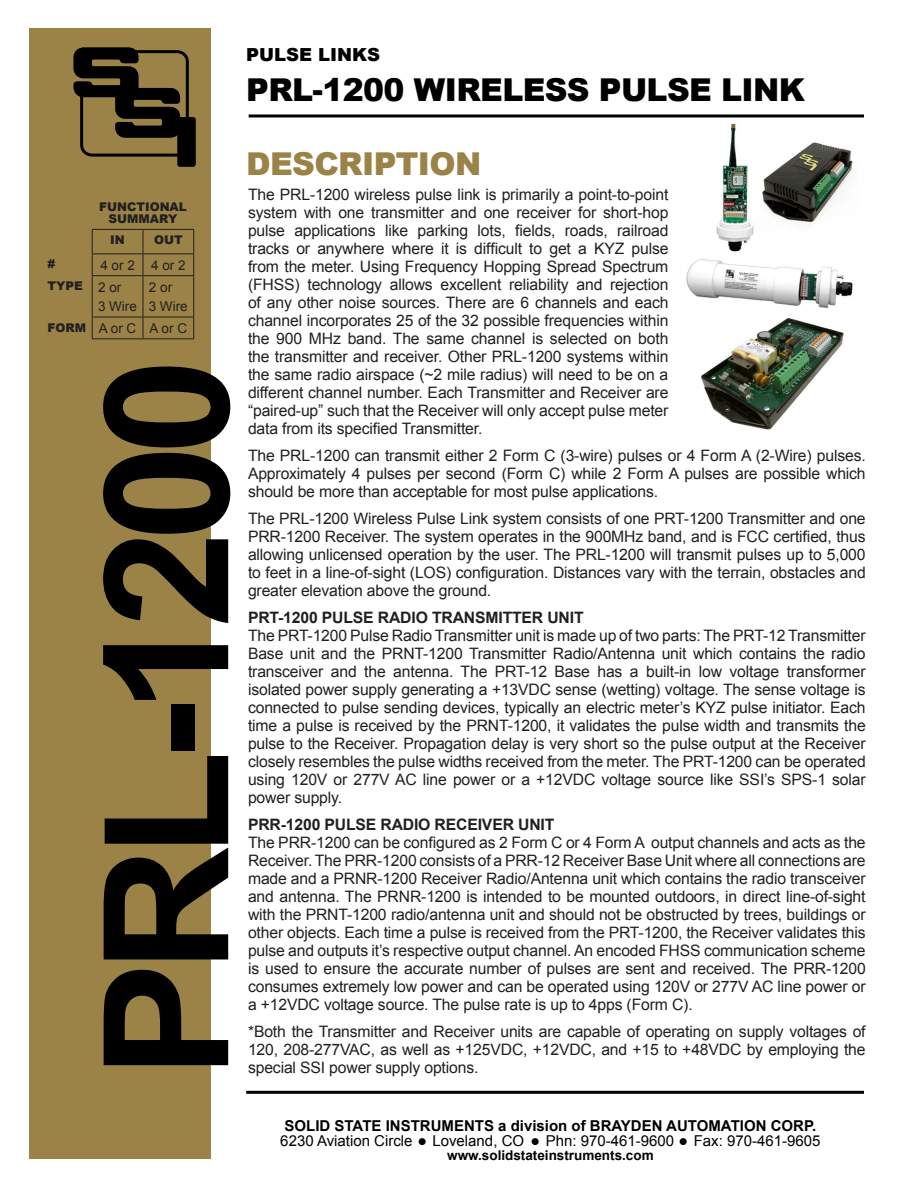
<style>
.page{position:relative;width:918px;height:1188px;background:#fff}
.page>*{position:absolute;margin:0;border:0;box-sizing:border-box;transform-origin:0 0}
.Body_Copy{font:700 174px "Arial";letter-spacing:-.06em;color:#000}
.Product_Name{font:900 31.5px "Arial";letter-spacing:-.02em;color:#000}
.Product_Name-2{font:900 31.5px "Arial";letter-spacing:-.02em;color:#9b8348}
.Title_Header{font:900 18px "Arial";color:#000}
.t1{font:15.75px/18px "Arial";letter-spacing:-.01em;color:#231f20;text-align:justify}
.t2{font:700 15.75px "Arial";letter-spacing:-.01em;color:#231f20}
.t3{font:15px/15px "Arial";color:#000}
.Body_Copy-2{font:13.5px "Arial";color:#231f20}
.t4{font:700 13.5px "Arial";color:#000}
.Category_Header{font:900 12px/12px "Arial";color:#231f20;text-align:center}
.s1{font-weight:700}
</style>
<div class="page">
<div style="left:0;top:0;width:211px;height:1188px;background:#9b8348"></div>
<svg style="left:73px;top:47px;width:123px;height:120px"></svg>
<hr style="left:249px;top:114px;width:615px;height:3px;background:#000">
<hr style="left:246px;top:1091px;width:618px;height:3px;background:#000">
<hr style="left:92px;top:229px;width:51px;height:1px;background:#231f20">
<hr style="left:143px;top:229px;width:51px;height:1px;background:#231f20">
<hr style="left:92px;top:253px;width:51px;height:1px;background:#231f20">
<svg style="left:92px;top:230px;width:1px;height:45px"></svg>
<hr style="left:143px;top:253px;width:51px;height:1px;background:#231f20">
<svg style="left:143px;top:230px;width:1px;height:45px"></svg>
<svg style="left:193px;top:230px;width:1px;height:45px"></svg>
<hr style="left:92px;top:275px;width:51px;height:1px;background:#231f20">
<hr style="left:92px;top:276px;width:1px;height:41px;background:#231f20">
<hr style="left:143px;top:275px;width:51px;height:1px;background:#231f20">
<hr style="left:143px;top:276px;width:1px;height:41px;background:#231f20">
<hr style="left:193px;top:276px;width:1px;height:41px;background:#231f20">
<hr style="left:92px;top:317px;width:51px;height:1px;background:#231f20">
<svg style="left:92px;top:317px;width:1px;height:21px"></svg>
<hr style="left:143px;top:317px;width:51px;height:1px;background:#231f20">
<svg style="left:143px;top:317px;width:1px;height:21px"></svg>
<svg style="left:193px;top:317px;width:1px;height:21px"></svg>
<hr style="left:92px;top:338px;width:51px;height:1px;background:#231f20">
<hr style="left:143px;top:338px;width:51px;height:1px;background:#231f20">
<img style="left:686px;top:123px;width:167px;height:307px">
<div style="left:0;top:0;width:28px;height:1188px;background:#fff"></div>
<div style="left:26px;top:1160px;width:222px;height:28px;background:#fff"></div>
<div style="left:27px;top:0;width:222px;height:28px;background:#fff"></div>
<p class="Title_Header" style="left:246px;top:41px;width:135px">PULSE LINKS</p>
<p class="Product_Name" style="left:246px;top:66px;width:560px">PRL-1200 WIRELESS PULSE LINK</p>
<p class="Category_Header" style="left:99px;top:201px;width:89px">FUNCTIONAL<br>SUMMARY</p>
<p class="Category_Header" style="left:110px;top:233px;width:16px">IN</p>
<p class="Category_Header" style="left:154px;top:233px;width:30px">OUT</p>
<p class="Category_Header" style="left:47px;top:258px;width:9px">#</p>
<p class="Body_Copy-2" style="left:100px;top:256px;width:36px">4 or 2</p>
<p class="Body_Copy-2" style="left:151px;top:256px;width:36px">4 or 2</p>
<p class="Category_Header" style="left:47px;top:280px;width:37px">TYPE</p>
<p class="Body_Copy-2" style="left:98px;top:278px;width:25px">2 or</p>
<p class="Body_Copy-2" style="left:98px;top:297px;width:40px">3 Wire</p>
<p class="Body_Copy-2" style="left:149px;top:278px;width:25px">2 or</p>
<p class="Body_Copy-2" style="left:149px;top:297px;width:40px">3 Wire</p>
<p class="Category_Header" style="left:47px;top:321px;width:40px">FORM</p>
<p class="Body_Copy-2" style="left:99px;top:319px;width:39px">A or C</p>
<p class="Body_Copy-2" style="left:150px;top:319px;width:39px">A or C</p>
<p class="Body_Copy" style="left:51px;top:1078px;width:721px;rotate:-90deg">PRL-1200</p>
<p class="Product_Name-2" style="left:246px;top:141px;width:237px">DESCRIPTION</p>
<p class="t1" style="left:248px;top:186px;width:422px">The PRL-1200 wireless pulse link is primarily a point-to-point system with one transmitter and one receiver for short-hop pulse applications like parking lots, fields, roads, railroad tracks or anywhere where it is difficult to get a KYZ pulse from the meter. Using Frequency Hopping Spread Spectrum (FHSS) technology allows excellent reliability and rejection of any other noise sources. There are 6 channels and each channel incorporates 25 of the 32 possible frequencies within the 900 MHz band. The same channel is selected on both the transmitter and receiver. Other PRL-1200 systems within the same radio airspace (~2 mile radius) will need to be on a different channel number. Each Transmitter and Receiver are “paired-up” such that the Receiver will only accept pulse meter data from its specified Transmitter.</p>
<p class="t1" style="left:248px;top:447px;width:619px">The PRL-1200 can transmit either 2 Form C (3-wire) pulses or 4 Form A (2-Wire) pulses.<br>Approximately 4 pulses per second (Form C) while 2 Form A pulses are possible which should be more than acceptable for most pulse applications.</p>
<p class="t1" style="left:248px;top:510px;width:619px">The PRL-1200 Wireless Pulse Link system consists of one PRT-1200 Transmitter and one PRR-1200 Receiver. The system operates in the 900MHz band, and is FCC certified, thus allowing unlicensed operation by the user. The PRL-1200 will transmit pulses up to 5,000 to feet in a line-of-sight (LOS) configuration. Distances vary with the terrain, obstacles and greater elevation above the ground.</p>
<p class="t2" style="left:248px;top:607px;width:337px">PRT-1200 PULSE RADIO TRANSMITTER UNIT</p>
<p class="t1" style="left:248px;top:627px;width:619px">The PRT-1200 Pulse Radio Transmitter unit is made up of two parts: The PRT-12 Transmitter Base unit and the PRNT-1200 Transmitter Radio/Antenna unit which contains the radio transceiver and the antenna. The PRT-12 Base has a built-in low voltage transformer isolated power supply generating a +13VDC sense (wetting) voltage. The sense voltage is connected to pulse sending devices, typically an electric meter’s KYZ pulse initiator. Each time a pulse is received by the PRNT-1200, it validates the pulse width and transmits the pulse to the Receiver. Propagation delay is very short so the pulse output at the Receiver closely resembles the pulse widths received from the meter. The PRT-1200 can be operated using 120V or 277V AC line power or a +12VDC voltage source like SSI’s SPS-1 solar power supply.</p>
<p class="t2" style="left:248px;top:814px;width:308px">PRR-1200 PULSE RADIO RECEIVER UNIT</p>
<p class="t1" style="left:248px;top:834px;width:619px">The PRR-1200 can be configured as 2 Form C or 4 Form A output channels and acts as the Receiver. The PRR-1200 consists of a PRR-12 Receiver Base Unit where all connections are made and a PRNR-1200 Receiver Radio/Antenna unit which contains the radio transceiver and antenna. The PRNR-1200 is intended to be mounted outdoors, in direct line-of-sight with the PRNT-1200 radio/antenna unit and should not be obstructed by trees, buildings or other objects. Each time a pulse is received from the PRT-1200, the Receiver validates this pulse and outputs it’s respective output channel. An encoded FHSS communication scheme is used to ensure the accurate number of pulses are sent and received. The PRR-1200 consumes extremely low power and can be operated using 120V or 277V AC line power or a +12VDC voltage source. The pulse rate is up to 4pps (Form C).</p>
<p class="t1" style="left:248px;top:1023px;width:619px">*Both the Transmitter and Receiver units are capable of operating on supply voltages of 120, 208-277VAC, as well as +125VDC, +12VDC, and +15 to +48VDC by employing the special SSI power supply options.</p>
<p class="t3" style="left:280px;top:1119px;width:542px"><span class="s1">SOLID STATE INSTRUMENTS a division of BRAYDEN AUTOMATION CORP.<br></span>6230 Aviation Circle ● Loveland, CO ● Phn: 970-461-9600 ● Fax: 970-461-9605</p>
<p class="t4" style="left:447px;top:1146px;width:208px">www.solidstateinstruments.com</p>
</div>
